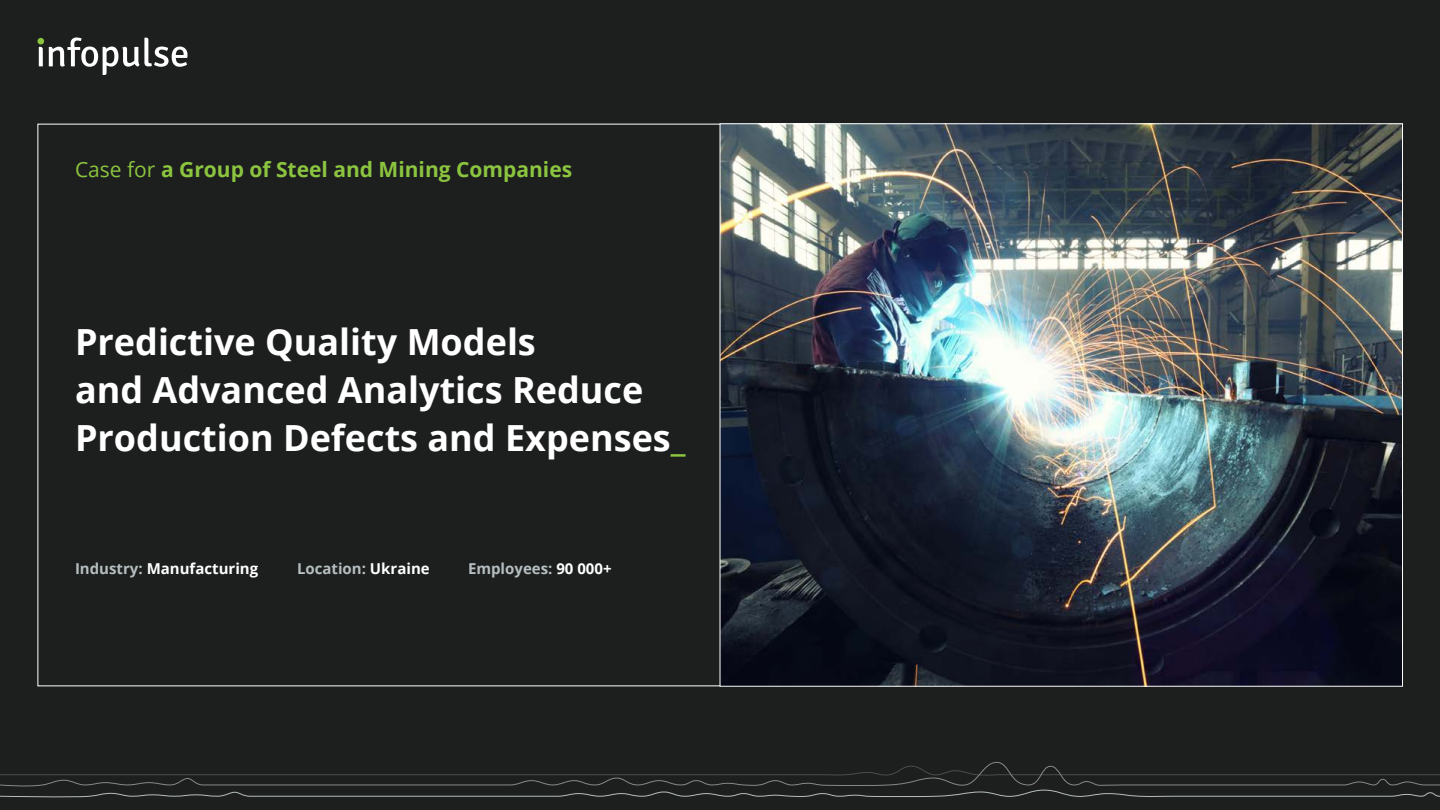
<style>
.page{position:relative;width:1440px;height:810px;background:#1d1e1e}
.page>*{position:absolute;margin:0;border:0;box-sizing:border-box;transform-origin:0 0}
.t1{font:700 36px/48px "Open Sans";color:#fff}
.t2{font:700 21px "Open Sans";color:#8bc53f}
.t3{font:700 15px "Open Sans";color:#b5bec0}
.t4{font:700 15px "Open Sans";color:#fff}
.s1{font-weight:400}
.s2{color:#8bc53f}
.s3{color:#b5bec0}
.s4{color:#fff}
</style>
<div class="page">
<svg style="left:38px;top:37px;width:150px;height:38px"></svg>
<svg style="left:0;top:762px;width:1440px;height:36px"></svg>
<img style="left:722px;top:125px;width:679px;height:560px">
<p class="t2" style="left:75px;top:155px;width:499px"><span class="s1">Case for</span> a Group of Steel and Mining Companies</p>
<p class="t1" style="left:75px;top:317px;width:612px">Predictive Quality Models<br>and Advanced Analytics Reduce<br>Production Defects and Expenses<span class="s2">_</span></p>
<p class="t4" style="left:75px;top:558px;width:185px"><span class="s3">Industry:</span> Manufacturing</p>
<p class="t3" style="left:297px;top:558px;width:134px">Location: <span class="s4">Ukraine</span></p>
<p class="t3" style="left:468px;top:558px;width:145px">Employees: <span class="s4">90 000+</span></p>
</div>
